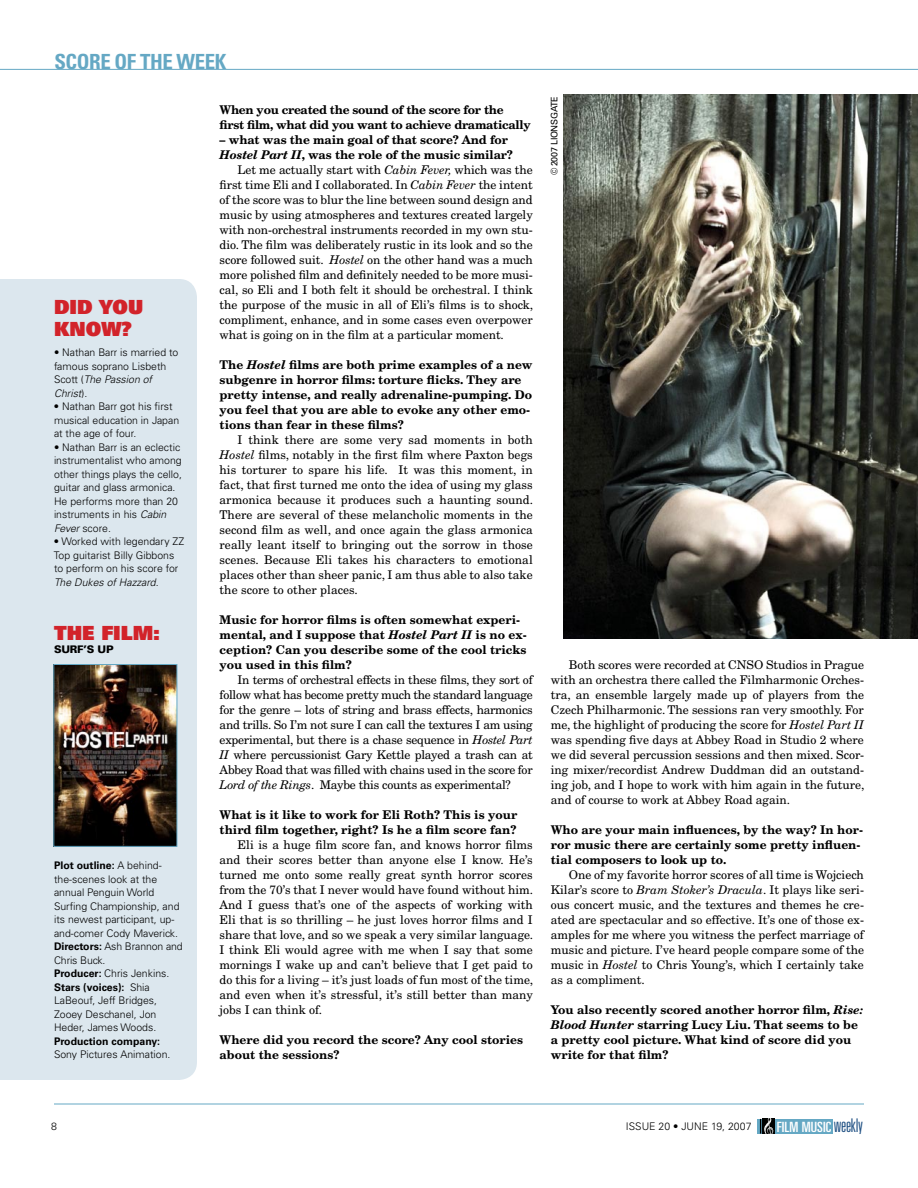
<style>
.page{position:relative;width:918px;height:1188px;background:#fff}
.page>*{position:absolute;margin:0;border:0;box-sizing:border-box;transform-origin:0 0}
.t1{font:700 condensed 20.85px "Univers LT Std";letter-spacing:-.02em;color:#65a8c4}
.t2{font:19.5px/22.5px "Univers LT Std X Black";color:#d2232a}
.t3{font:ultra-condensed 14.1px "Univers LT Std";letter-spacing:.005em;color:#fff;scale:1.1 1}
.t4{font:12px/15px "New Century Schlbk";letter-spacing:-.005em;color:#000;text-align:justify}
.t5{font:700 12px/15px "New Century Schlbk";color:#000}
.t6{font:700 12px/15px "New Century Schlbk";letter-spacing:-.025em;color:#000}
.t7{font:300 10.5px/13.5px "Univers";color:#000}
.t8{font:700 10.5px "Univers";color:#000}
.t9{font:900 10.5px "Univers";letter-spacing:-.02em;color:#000}
.t10{font:9px "Univers";letter-spacing:-.035em;color:#000}
.s1{font-style:italic}
.s2{font-weight:700}
.s3{font-family:"Univers";font-weight:300;font-size:18.75px;color:#265587}
</style>
<div class="page">
<div style="left:775px;top:1119px;width:58px;height:15px;background:#65a8c4"></div>
<div style="left:758px;top:1119px;width:5px;height:15px;background:#5e9db7"></div>
<svg style="left:760px;top:1119px;width:15px;height:15px"></svg>
<hr style="left:54px;top:1104px;width:810px;height:1px;background:#65a8c4">
<div style="left:0;top:279px;width:197px;height:801px;background:#dce7ee"></div>
<img style="left:55px;top:666px;width:120px;height:179px">
<div style="left:53px;top:664px;width:124px;height:183px;border:1px solid #65a8c4"></div>
<img style="left:563px;top:95px;width:355px;height:544px">
<hr style="left:0;top:69px;width:918px;height:1px;background:#65a8c4">
<h1 class="t1" style="left:54px;top:49px;width:174px">SCORE OF THE WEEK</h1>
<h2 class="t2" style="left:54px;top:295px;width:91px">DID YOU<br>KNOW?</h2>
<p class="t7" style="left:54px;top:346px;width:126px">• Nathan Barr is married to famous soprano Lisbeth<br>Scott (<span class="s1">The Passion of<br>Christ</span>).</p>
<p class="t7" style="left:54px;top:400px;width:127px">• Nathan Barr got his first musical education in Japan at the age of four.</p>
<p class="t7" style="left:54px;top:440px;width:129px">• Nathan Barr is an eclectic instrumentalist who among other things plays the cello, guitar and glass armonica.<br>He performs more than 20 instruments in his <span class="s1">Cabin<br>Fever</span> score.</p>
<p class="t7" style="left:54px;top:535px;width:132px">• Worked with legendary ZZ<br>Top guitarist Billy Gibbons to perform on his score for<br><span class="s1">The Dukes of Hazzard</span>.</p>
<h2 class="t2" style="left:54px;top:621px;width:108px">THE FILM:</h2>
<p class="t9" style="left:54px;top:643px;width:61px">SURF’S UP</p>
<p class="t7" style="left:54px;top:859px;width:130px"><span class="s2">Plot outline:</span> A behind&shy;the-scenes look at the annual Penguin World<br>Surfing Championship, and its newest participant, up&shy;and-comer Cody Maverick.<br><span class="s2">Directors:</span> Ash Brannon and<br>Chris Buck.<br><span class="s2">Producer:</span> Chris Jenkins.<br><span class="s2">Stars (voices):</span> Shia<br>LaBeouf, Jeff Bridges,<br>Zooey Deschanel, Jon<br>Heder, James Woods.</p>
<p class="t8" style="left:54px;top:1035px;width:108px">Production company:</p>
<p class="t7" style="left:54px;top:1048px;width:118px">Sony Pictures Animation.</p>
<p class="t6" style="left:220px;top:102px;width:313px">When you created the sound of the score for the first film, what did you want to achieve dramatically</p>
<p class="t5" style="left:220px;top:132px;width:290px">– what was the main goal of that score? And for</p>
<p class="t5" style="left:220px;top:147px;width:295px"><span class="s1">Hostel Part II</span>, was the role of the music similar?</p>
<p class="t4" style="left:238px;top:162px;width:297px">Let me actually start with <span class="s1">Cabin Fever,</span> which was the</p>
<p class="t4" style="left:220px;top:177px;width:315px">first time Eli and I collaborated. In <span class="s1">Cabin Fever</span> the intent</p>
<p class="t4" style="left:220px;top:192px;width:315px">of the score was to blur the line between sound design and</p>
<p class="t4" style="left:220px;top:207px;width:315px">music by using atmospheres and textures created largely</p>
<p class="t4" style="left:220px;top:222px;width:315px">with non-orchestral instruments recorded in my own stu-</p>
<p class="t4" style="left:220px;top:237px;width:315px">dio. The film was deliberately rustic in its look and so the</p>
<p class="t4" style="left:220px;top:252px;width:315px">score followed suit. <span class="s1">Hostel</span> on the other hand was a much</p>
<p class="t4" style="left:220px;top:267px;width:315px">more polished film and definitely needed to be more musi-</p>
<p class="t4" style="left:220px;top:282px;width:315px">cal, so Eli and I both felt it should be orchestral. I think</p>
<p class="t4" style="left:220px;top:297px;width:315px">the purpose of the music in all of Eli’s films is to shock,</p>
<p class="t4" style="left:220px;top:312px;width:315px">compliment, enhance, and in some cases even overpower</p>
<p class="t4" style="left:220px;top:327px;width:286px">what is going on in the film at a particular moment.</p>
<p class="t5" style="left:220px;top:357px;width:314px">The <span class="s1">Hostel</span> films are both prime examples of a new subgenre in horror films: torture flicks. They are pretty intense, and really adrenaline-pumping. Do you feel that you are able to evoke any other emo&shy;tions than fear in these films?</p>
<p class="t4" style="left:220px;top:432px;width:315px;text-indent:18px">I think there are some very sad moments in both <span class="s1">Hostel</span> films, notably in the first film where Paxton begs his torturer to spare his life. It was this moment, in fact, that first turned me onto the idea of using my glass armonica because it produces such a haunting sound.<br>There are several of these melancholic moments in the second film as well, and once again the glass armonica really leant itself to bringing out the sorrow in those scenes. Because Eli takes his characters to emotional places other than sheer panic, I am thus able to also take the score to other places.</p>
<p class="t5" style="left:220px;top:612px;width:309px">Music for horror films is often somewhat experi&shy;mental, and I suppose that <span class="s1">Hostel Part II</span> is no ex&shy;ception? Can you describe some of the cool tricks you used in this film?</p>
<p class="t4" style="left:220px;top:672px;width:315px;text-indent:18px">In terms of orchestral effects in these films, they sort of follow what has become pretty much the standard language for the genre – lots of string and brass effects, harmonics and trills. So I’m not sure I can call the textures I am using experimental, but there is a chase sequence in <span class="s1">Hostel Part II</span> where percussionist Gary Kettle played a trash can at Abbey Road that was filled with chains used in the score for <span class="s1">Lord of the Rings</span>. Maybe this counts as experimental?</p>
<p class="t5" style="left:220px;top:807px;width:299px">What is it like to work for Eli Roth? This is your third film together, right? Is he a film score fan?</p>
<p class="t4" style="left:220px;top:837px;width:315px;text-indent:18px">Eli is a huge film score fan, and knows horror films and their scores better than anyone else I know. He’s turned me onto some really great synth horror scores from the 70’s that I never would have found without him.<br>And I guess that’s one of the aspects of working with Eli that is so thrilling – he just loves horror films and I share that love, and so we speak a very similar language.<br>I think Eli would agree with me when I say that some mornings I wake up and can’t believe that I get paid to do this for a living – it’s just loads of fun most of the time, and even when it’s stressful, it’s still better than many jobs I can think of.</p>
<p class="t5" style="left:220px;top:1032px;width:305px">Where did you record the score? Any cool stories about the sessions?</p>
<p class="t10" style="left:549px;top:175px;width:81px;rotate:-90deg">© 2007 Lionsgate</p>
<p class="t4" style="left:551px;top:657px;width:315px;text-indent:18px">Both scores were recorded at CNSO Studios in Prague with an orchestra there called the Filmharmonic Orches&shy;tra, an ensemble largely made up of players from the Czech Philharmonic. The sessions ran very smoothly. For me, the highlight of producing the score for <span class="s1">Hostel Part II </span>was spending five days at Abbey Road in Studio 2 where we did several percussion sessions and then mixed. Scor&shy;ing mixer/recordist Andrew Duddman did an outstand&shy;ing job, and I hope to work with him again in the future, and of course to work at Abbey Road again.</p>
<p class="t5" style="left:551px;top:822px;width:314px">Who are your main influences, by the way? In hor&shy;ror music there are certainly some pretty influen&shy;tial composers to look up to.</p>
<p class="t4" style="left:551px;top:867px;width:315px;text-indent:18px">One of my favorite horror scores of all time is Wojciech Kilar’s score to <span class="s1">Bram Stoker’s Dracula</span>. It plays like seri&shy;ous concert music, and the textures and themes he cre&shy;ated are spectacular and so effective. It’s one of those ex&shy;amples for me where you witness the perfect marriage of music and picture. I’ve heard people compare some of the music in <span class="s1">Hostel</span> to Chris Young’s, which I certainly take as a compliment.</p>
<p class="t5" style="left:551px;top:1002px;width:314px">You also recently scored another horror film, <span class="s1">Rise:<br>Blood Hunter</span> starring Lucy Liu. That seems to be a pretty cool picture. What kind of score did you write for that film?</p>
<p class="t7" style="left:626px;top:1120px;width:127px">ISSUE 20 • JUNE 19, 2007</p>
<p class="t3" style="left:777px;top:1118px;width:80px">FILM MUSIC <span class="s3">weekly</span></p>
</div>
